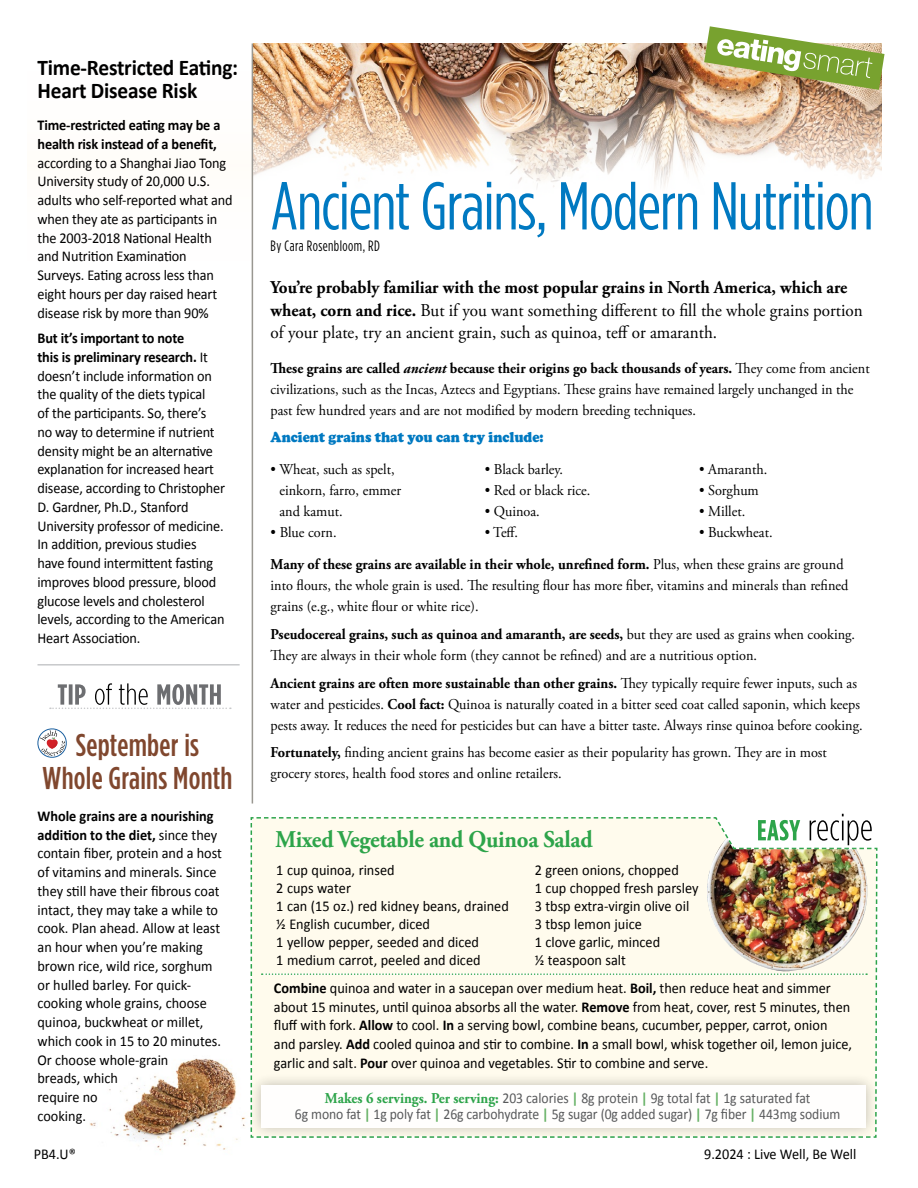
<style>
.page{position:relative;width:918px;height:1188px;background:#fff}
.page>*{position:absolute;margin:0;border:0;box-sizing:border-box;transform-origin:0 0}
.MainHeadline_HOPE{font:67.5px "Gotham Condensed";letter-spacing:-.015em;color:#0079c1}
.Subhead_HOPE__sans_serif{font:500 31.5px/33px "Gotham Condensed";letter-spacing:.01em;color:#80472e;text-align:center}
.Subhead_HOPE__bold_serif{font:700 24px "Adobe Garamond Pro";letter-spacing:-.01em;color:#2da44a;scale:.95 1}
.Main_Body_Text_HOPE__Sans_Serif{font:700 22.5px/22.5px "Calibri";letter-spacing:-.01em;color:#000;scale:.95 1}
.Main_Body_Text_HOPE__Serif{font:18px/22.5px "Adobe Garamond Pro";color:#000;scale:.95 1}
.Main_Body_Text_HOPE__Sans_Serif-2{font:15px/18.8px "Calibri";letter-spacing:-.01em;color:#000;scale:.95 1}
.Main_Body_Text_HOPE__Serif-2{font:15px/21px "Adobe Garamond Pro";color:#000;scale:.95 1}
.RecipeIngredients{font:15px "Calibri";color:#000;scale:.95 1}
.Main_Body_Text_HOPE__Serif-3{font:15px/16.5px "Calibri";letter-spacing:-.005em;color:#58595b;text-align:center;scale:.91 1}
.Main_Body_Text_HOPE__Serif-4{font:900 15px "Cooper";color:#0079c1;scale:.9 1}
.Main_Body_Text_HOPE__Serif-5{font:15px "Calibri";color:#000;scale:.95 1}
.byline{font:15px "Gotham Condensed";letter-spacing:.03em;color:#000;scale:.95 1}
.s1{font-weight:700}
.s2{font-weight:700;font-style:italic}
.s3{font-family:"Adobe Garamond Pro";font-weight:700;color:#2da44a}
.s4{font-weight:700;color:#66b165}
</style>
<div class="page">
<img style="left:90px;top:1058px;width:156px;height:93px">
<svg style="left:37px;top:728px;width:30px;height:30px"></svg>
<img style="left:253px;top:43px;width:629px;height:240px">
<hr style="left:252px;top:43px;width:1px;height:761px;background:#999791">
<img style="left:704px;top:26px;width:181px;height:64px">
<svg style="left:50px;top:683px;width:181px;height:26px"></svg>
<hr style="left:38px;top:664px;width:202px;height:2px;background:#c7c8ca">
<svg style="left:251px;top:814px;width:627px;height:324px"></svg>
<p class="Main_Body_Text_HOPE__Sans_Serif" style="left:38px;top:56px;width:213px">Time-Restricted Eating:<br>Heart Disease Risk</p>
<p class="Main_Body_Text_HOPE__Sans_Serif-2" style="left:38px;top:115px;width:207px"><span class="s1">Time-restricted eating may be a health risk instead of a benefit, </span>according to a Shanghai Jiao Tong<br>University study of 20,000 U.S. adults who self-reported what and when they ate as participants in the 2003-2018 National Health and Nutrition Examination<br>Surveys. Eating across less than eight hours per day raised heart disease risk by more than 90%</p>
<p class="Main_Body_Text_HOPE__Sans_Serif-2" style="left:38px;top:328px;width:199px"><span class="s1">But it’s important to note<br>this is preliminary research.</span> It doesn’t include information on the quality of the diets typical<br>of the participants. So, there’s<br>no way to determine if nutrient density might be an alternative explanation for increased heart disease, according to Christopher<br>D. Gardner, Ph.D., Stanford<br>University professor of medicine.<br>In addition, previous studies have found intermittent fasting improves blood pressure, blood glucose levels and cholesterol levels, according to the American<br>Heart Association.</p>
<p class="Subhead_HOPE__sans_serif" style="left:43px;top:728px;width:191px">September is<br>Whole Grains Month</p>
<p class="Main_Body_Text_HOPE__Sans_Serif-2" style="left:38px;top:806px;width:196px"><span class="s1">Whole grains are a nourishing addition to the diet,</span> since they contain fiber, protein and a host of vitamins and minerals. Since they still have their fibrous coat intact, they may take a while to cook. Plan ahead. Allow at least an hour when you’re making brown rice, wild rice, sorghum or hulled barley. For quick&shy;cooking whole grains, choose quinoa, buckwheat or millet, which cook in 15 to 20 minutes.<br>Or choose whole-grain<br>breads, which<br>require no<br>cooking.</p>
<p class="MainHeadline_HOPE" style="left:271px;top:167px;width:605px">Ancient Grains, Modern Nutrition</p>
<p class="byline" style="left:271px;top:237px;width:117px">By Cara Rosenbloom, RD</p>
<p class="Main_Body_Text_HOPE__Serif" style="left:271px;top:277px;width:625px"><span class="s1">You’re probably familiar with the most popular grains in North America, which are wheat, corn and rice.</span> But if you want something different to fill the whole grains portion of your plate, try an ancient grain, such as quinoa, teff or amaranth.</p>
<p class="Main_Body_Text_HOPE__Serif-2" style="left:271px;top:358px;width:632px"><span class="s1">These grains are called</span> <span class="s2">ancient</span> <span class="s1">because their origins go back thousands of years.</span> They come from ancient civilizations, such as the Incas, Aztecs and Egyptians. These grains have remained largely unchanged in the past few hundred years and are not modified by modern breeding techniques.</p>
<p class="Main_Body_Text_HOPE__Serif-4" style="left:271px;top:429px;width:305px">Ancient grains that you can try include:</p>
<p class="Main_Body_Text_HOPE__Serif-2" style="left:279px;top:459px;width:130px;text-indent:-9px">• Wheat, such as spelt, einkorn, farro, emmer and kamut.</p>
<p class="Main_Body_Text_HOPE__Serif-2" style="left:271px;top:522px;width:71px">• Blue corn.</p>
<p class="Main_Body_Text_HOPE__Serif-2" style="left:699px;top:459px;width:73px">• Amaranth.</p>
<p class="Main_Body_Text_HOPE__Serif-2" style="left:699px;top:480px;width:64px">• Sorghum</p>
<p class="Main_Body_Text_HOPE__Serif-2" style="left:699px;top:501px;width:50px">• Millet.</p>
<p class="Main_Body_Text_HOPE__Serif-2" style="left:699px;top:522px;width:79px">• Buckwheat.</p>
<p class="Main_Body_Text_HOPE__Serif-2" style="left:271px;top:554px;width:610px"><span class="s1">Many of these grains are available in their whole, unrefined form.</span> Plus, when these grains are ground into flours, the whole grain is used. The resulting flour has more fiber, vitamins and minerals than refined grains (e.g., white flour or white rice).</p>
<p class="Main_Body_Text_HOPE__Serif-2" style="left:271px;top:624px;width:617px"><span class="s1">Pseudocereal grains, such as quinoa and amaranth, are seeds,</span> but they are used as grains when cooking.<br>They are always in their whole form (they cannot be refined) and are a nutritious option.</p>
<p class="Main_Body_Text_HOPE__Serif-2" style="left:271px;top:673px;width:625px"><span class="s1">Ancient grains are often more sustainable than other grains.</span> They typically require fewer inputs, such as water and pesticides. <span class="s1">Cool fact:</span> Quinoa is naturally coated in a bitter seed coat called saponin, which keeps pests away. It reduces the need for pesticides but can have a bitter taste. Always rinse quinoa before cooking.</p>
<p class="Main_Body_Text_HOPE__Serif-2" style="left:271px;top:743px;width:587px"><span class="s1">Fortunately,</span> finding ancient grains has become easier as their popularity has grown. They are in most grocery stores, health food stores and online retailers.</p>
<p class="Main_Body_Text_HOPE__Serif-2" style="left:485px;top:459px;width:84px">• Black barley.</p>
<p class="Main_Body_Text_HOPE__Serif-2" style="left:485px;top:480px;width:113px">• Red or black rice.</p>
<p class="Main_Body_Text_HOPE__Serif-2" style="left:485px;top:501px;width:59px">• Quinoa.</p>
<p class="Main_Body_Text_HOPE__Serif-2" style="left:485px;top:522px;width:37px">• Teff.</p>
<p class="Subhead_HOPE__bold_serif" style="left:276px;top:825px;width:335px">Mixed Vegetable and Quinoa Salad</p>
<p class="RecipeIngredients" style="left:276px;top:860px;width:126px">1 cup quinoa, rinsed</p>
<p class="RecipeIngredients" style="left:276px;top:878px;width:80px">2 cups water</p>
<p class="RecipeIngredients" style="left:276px;top:896px;width:246px">1 can (15 oz.) red kidney beans, drained</p>
<p class="RecipeIngredients" style="left:276px;top:914px;width:163px">½ English cucumber, diced</p>
<p class="RecipeIngredients" style="left:276px;top:932px;width:215px">1 yellow pepper, seeded and diced</p>
<p class="RecipeIngredients" style="left:276px;top:950px;width:217px">1 medium carrot, peeled and diced</p>
<p class="RecipeIngredients" style="left:535px;top:860px;width:153px">2 green onions, chopped</p>
<p class="RecipeIngredients" style="left:535px;top:878px;width:174px">1 cup chopped fresh parsley</p>
<p class="RecipeIngredients" style="left:535px;top:896px;width:164px">3 tbsp extra-virgin olive oil</p>
<p class="RecipeIngredients" style="left:535px;top:914px;width:114px">3 tbsp lemon juice</p>
<p class="RecipeIngredients" style="left:535px;top:932px;width:134px">1 clove garlic, minced</p>
<p class="RecipeIngredients" style="left:535px;top:950px;width:98px">½ teaspoon salt</p>
<p class="Main_Body_Text_HOPE__Sans_Serif-2" style="left:274px;top:978px;width:610px"><span class="s1">Combine</span> quinoa and water in a saucepan over medium heat. <span class="s1">Boil,</span> then reduce heat and simmer about 15 minutes, until quinoa absorbs all the water. <span class="s1">Remove</span> from heat, cover, rest 5 minutes, then fluff with fork. <span class="s1">Allow</span> to cool. <span class="s1">In</span> a serving bowl, combine beans, cucumber, pepper, carrot, onion and parsley. <span class="s1">Add</span> cooled quinoa and stir to combine. <span class="s1">In</span> a small bowl, whisk together oil, lemon juice, garlic and salt. <span class="s1">Pour</span> over quinoa and vegetables. Stir to combine and serve.</p>
<p class="Main_Body_Text_HOPE__Serif-3" style="left:295px;top:1089px;width:601px"><span class="s3">Makes 6 servings. Per serving:</span> 203 calories <span class="s4">|</span> 8g protein <span class="s4">|</span> 9g total fat <span class="s4">|</span> 1g saturated fat<br>6g mono fat <span class="s4">|</span> 1g poly fat <span class="s4">|</span> 26g carbohydrate <span class="s4">|</span> 5g sugar (0g added sugar) <span class="s4">|</span> 7g fiber <span class="s4">|</span> 443mg sodium</p>
<p class="Main_Body_Text_HOPE__Serif-5" style="left:34px;top:1145px;width:46px">PB4.U®</p>
<p class="Main_Body_Text_HOPE__Serif-5" style="left:704px;top:1145px;width:162px">9.2024 : Live Well, Be Well</p>
</div>
